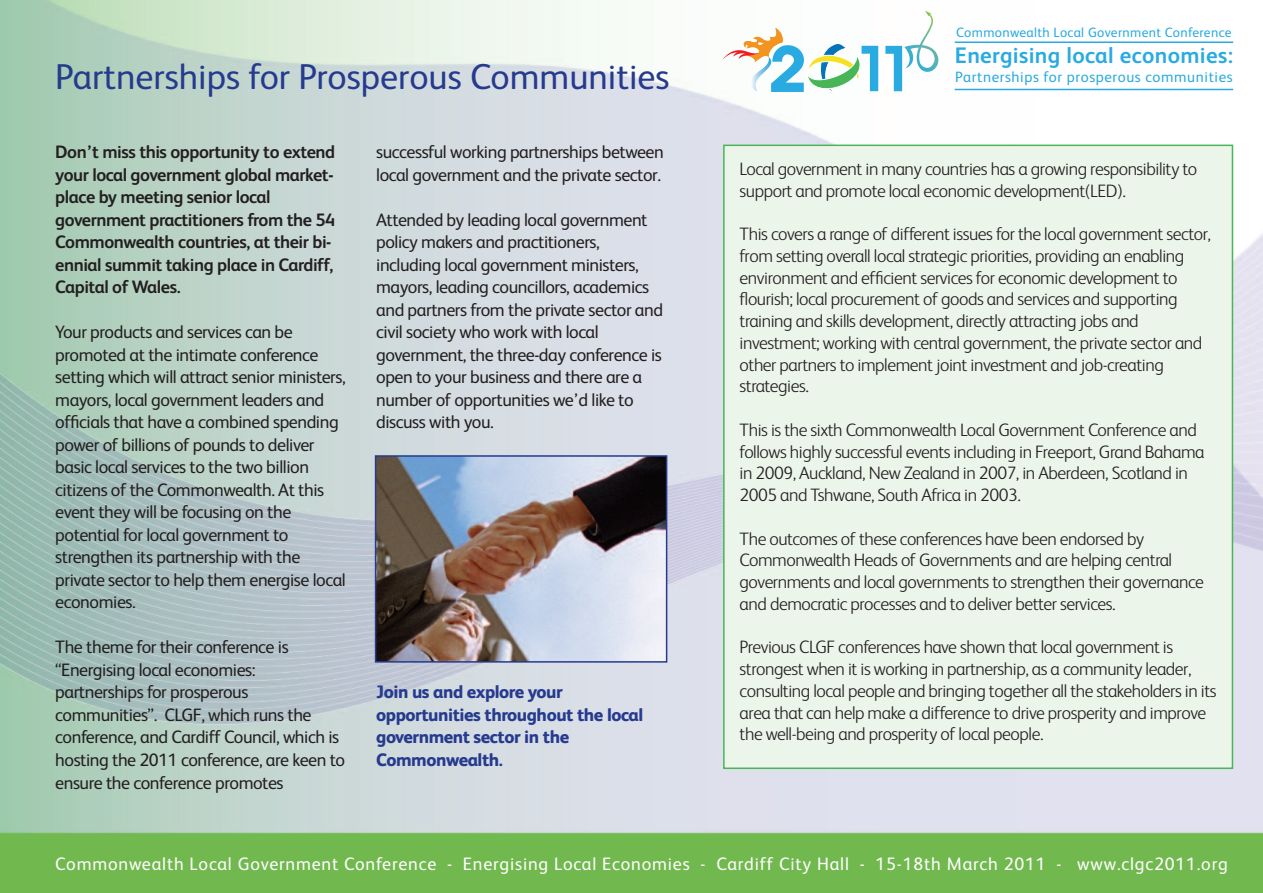
<style>
.page{position:relative;width:1263px;height:893px;background:#fff}
.page>*{position:absolute;margin:0;border:0;box-sizing:border-box;transform-origin:0 0}
.t1{font:36px "FS Albert";color:#263a8e}
.t2{font:700 22.5px "FS Albert";letter-spacing:.015em;color:#29abe2}
.t3{font:300 18px/21.8px "FS Albert";letter-spacing:-.025em;color:#231f20}
.t4{font:18px/22.5px "FS Albert";letter-spacing:-.025em;color:#231f20}
.t5{font:700 18px/22.5px "FS Albert";letter-spacing:-.025em;color:#231f20}
.t6{font:18px "FS Albert";letter-spacing:.045em;color:#fff}
.t7{font:800 18px/22.5px "FS Albert";letter-spacing:-.025em;color:#263a8e}
.t8{font:15px "FS Albert";letter-spacing:.04em;color:#29abe2}
.t9{font:13.5px "FS Albert";letter-spacing:.025em;color:#29abe2}
</style>
<div class="page">
<img style="left:0;top:0;width:1263px;height:893px">
<svg style="left:885px;top:11px;width:53px;height:80px"></svg>
<svg style="left:722px;top:28px;width:156px;height:66px"></svg>
<hr style="left:955px;top:41px;width:278px;height:2px;background:#29abe2">
<hr style="left:955px;top:89px;width:278px;height:1px;background:#29abe2">
<div style="left:725px;top:146px;width:507px;height:621px;background:#ebf5ea"></div>
<div style="left:723px;top:145px;width:510px;height:624px;border:2px solid #48b656"></div>
<img style="left:378px;top:458px;width:286px;height:202px">
<div style="left:375px;top:455px;width:292px;height:208px;border:2px solid #263a8e"></div>
<h1 class="t1" style="left:55px;top:65px;width:616px">Partnerships for Prosperous Communities</h1>
<p class="t5" style="left:55px;top:143px;width:282px">Don’t miss this opportunity to extend your local government global market&shy;place by meeting senior local government practitioners from the 54<br>Commonwealth countries, at their bi&shy;ennial summit taking place in Cardiff, Capital of Wales.</p>
<p class="t4" style="left:55px;top:323px;width:292px">Your products and services can be promoted at the intimate conference setting which will attract senior ministers, mayors, local government leaders and officials that have a combined spending power of billions of pounds to deliver basic local services to the two billion citizens of the Commonwealth. At this event they will be focusing on the potential for local government to strengthen its partnership with the private sector to help them energise local economies.</p>
<p class="t4" style="left:55px;top:638px;width:291px">The theme for their conference is “Energising local economies: partnerships for prosperous communities”. CLGF, which runs the conference, and Cardiff Council, which is hosting the 2011 conference, are keen to ensure the conference promotes</p>
<p class="t4" style="left:376px;top:143px;width:289px">successful working partnerships between local government and the private sector.</p>
<p class="t4" style="left:376px;top:210px;width:288px">Attended by leading local government policy makers and practitioners, including local government ministers, mayors, leading councillors, academics and partners from the private sector and civil society who work with local government, the three-day conference is open to your business and there are a number of opportunities we’d like to discuss with you.</p>
<p class="t7" style="left:376px;top:683px;width:269px">Join us and explore your opportunities throughout the local government sector in the<br>Commonwealth.</p>
<p class="t9" style="left:956px;top:28px;width:277px">Commonwealth Local Government Conference</p>
<p class="t8" style="left:955px;top:72px;width:279px">Partnerships for prosperous communities</p>
<p class="t2" style="left:955px;top:48px;width:280px">Energising local economies:</p>
<p class="t3" style="left:740px;top:160px;width:459px">Local government in many countries has a growing responsibility to support and promote local economic development(LED).</p>
<p class="t3" style="left:740px;top:225px;width:473px">This covers a range of different issues for the local government sector, from setting overall local strategic priorities, providing an enabling environment and efficient services for economic development to flourish; local procurement of goods and services and supporting training and skills development, directly attracting jobs and investment; working with central government, the private sector and other partners to implement joint investment and job-creating strategies.</p>
<p class="t3" style="left:740px;top:421px;width:466px">This is the sixth Commonwealth Local Government Conference and follows highly successful events including in Freeport, Grand Bahama in 2009, Auckland, New Zealand in 2007, in Aberdeen, Scotland in 2005 and Tshwane, South Africa in 2003.</p>
<p class="t3" style="left:740px;top:530px;width:466px">The outcomes of these conferences have been endorsed by Commonwealth Heads of Governments and are helping central governments and local governments to strengthen their governance and democratic processes and to deliver better services.</p>
<p class="t3" style="left:740px;top:638px;width:478px">Previous CLGF conferences have shown that local government is strongest when it is working in partnership, as a community leader, consulting local people and bringing together all the stakeholders in its area that can help make a difference to drive prosperity and improve the well-being and prosperity of local people.</p>
<p class="t6" style="left:55px;top:857px;width:1174px">Commonwealth Local Government Conference - Energising Local Economies - Cardiff City Hall - 15-18th March 2011 - www.clgc2011.org</p>
</div>
